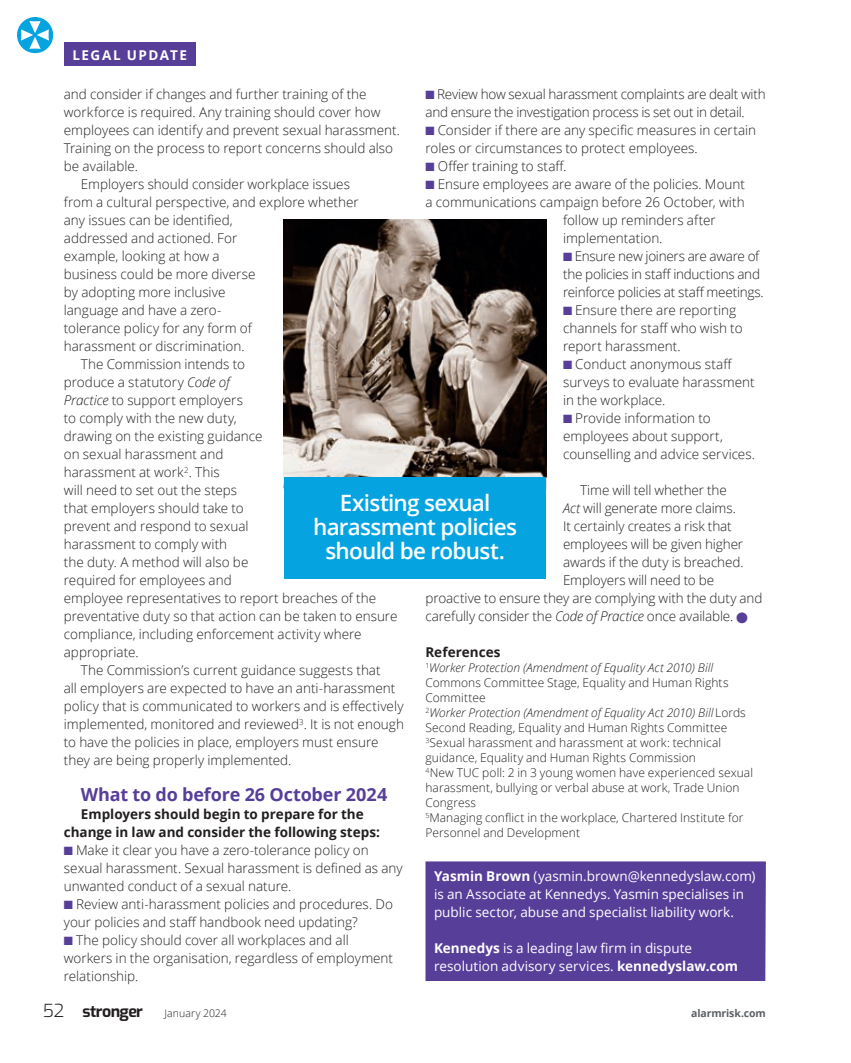
<style>
.page{position:relative;width:851px;height:1063px;background:#fff}
.page>*{position:absolute;margin:0;border:0;box-sizing:border-box;transform-origin:0 0}
.t1{font:600 22.5px/24px "Open Sans";letter-spacing:-.035em;color:#fff;text-align:center}
.t2{font:700 18px "Open Sans";letter-spacing:-.01em;color:#573e99}
.t3{font:700 15.9px "Exo";letter-spacing:-.035em;color:#231f20}
.t4{font:300 13.5px/18px "Open Sans";color:#231f20}
.t5{font:13.5px/18px "Open Sans";color:#fff}
.t6{font:300 13.5px/18px "Open Sans";letter-spacing:-.02em;color:#231f20}
.t7{font:700 13.5px/18px "Open Sans";color:#231f20;text-align:center}
.t8{font:700 13.5px "Open Sans";letter-spacing:.11em;color:#fff}
.t9{font:300 12px/15px "Open Sans";letter-spacing:.005em;color:#231f20}
.t10{font:700 10.5px "Open Sans";letter-spacing:-.01em;color:#5b6066}
.t11{font:300 10.5px "Open Sans";letter-spacing:.005em;color:#231f20}
.s1{font-style:italic}
.s2{color:#573e99}
.s3{font-weight:700}
.s4{font-weight:300;font-size:18px}
</style>
<div class="page">
<img style="left:283px;top:219px;width:263px;height:270px">
<div style="left:284px;top:477px;width:262px;height:102px;background:#05a4e0"></div>
<div style="left:425px;top:861px;width:340px;height:120px;background:#573e99"></div>
<div style="left:17px;top:17px;width:36px;height:36px;background:#05a4e0;border-radius:50%"></div>
<svg style="left:21px;top:21px;width:28px;height:28px"></svg>
<div style="left:64px;top:43px;width:132px;height:23px;background:#573e99"></div>
<p class="t8" style="left:72px;top:45px;width:116px">LEGAL UPDATE</p>
<p class="t4" style="left:64px;top:85px;width:304px">and consider if changes and further training of the</p>
<p class="t4" style="left:64px;top:103px;width:318px">workforce is required. Any training should cover how</p>
<p class="t4" style="left:64px;top:121px;width:338px">employees can identify and prevent sexual harassment.</p>
<p class="t4" style="left:64px;top:139px;width:331px">Training on the process to report concerns should also</p>
<p class="t4" style="left:64px;top:157px;width:76px">be available.</p>
<p class="t4" style="left:81px;top:175px;width:271px">Employers should consider workplace issues</p>
<p class="t4" style="left:64px;top:193px;width:296px">from a cultural perspective, and explore whether</p>
<p class="t4" style="left:64px;top:211px;width:170px">any issues can be identified,</p>
<p class="t4" style="left:64px;top:229px;width:175px">addressed and actioned. For</p>
<p class="t4" style="left:64px;top:247px;width:157px">example, looking at how a</p>
<p class="t4" style="left:64px;top:265px;width:193px">business could be more diverse</p>
<p class="t4" style="left:64px;top:283px;width:163px">by adopting more inclusive</p>
<p class="t4" style="left:64px;top:301px;width:159px">language and have a zero-</p>
<p class="t4" style="left:64px;top:319px;width:189px">tolerance policy for any form of</p>
<p class="t4" style="left:64px;top:337px;width:182px">harassment or discrimination.</p>
<p class="t4" style="left:81px;top:355px;width:166px">The Commission intends to</p>
<p class="t4" style="left:64px;top:373px;width:168px">produce a statutory <span class="s1">Code of</span></p>
<p class="t4" style="left:64px;top:391px;width:181px"><span class="s1">Practice</span> to support employers</p>
<p class="t4" style="left:64px;top:409px;width:174px">to comply with the new duty,</p>
<p class="t4" style="left:64px;top:427px;width:200px">drawing on the existing guidance</p>
<p class="t4" style="left:64px;top:445px;width:161px">on sexual harassment and</p>
<p class="t4" style="left:64px;top:463px;width:157px">harassment at work<sup>2</sup>. This</p>
<p class="t4" style="left:64px;top:481px;width:175px">will need to set out the steps</p>
<p class="t4" style="left:64px;top:499px;width:181px">that employers should take to</p>
<p class="t4" style="left:64px;top:517px;width:186px">prevent and respond to sexual</p>
<p class="t4" style="left:64px;top:535px;width:165px">harassment to comply with</p>
<p class="t4" style="left:64px;top:553px;width:186px">the duty. A method will also be</p>
<p class="t4" style="left:64px;top:571px;width:169px">required for employees and</p>
<p class="t4" style="left:64px;top:589px;width:314px">employee representatives to report breaches of the</p>
<p class="t4" style="left:64px;top:607px;width:335px">preventative duty so that action can be taken to ensure</p>
<p class="t4" style="left:64px;top:625px;width:299px">compliance, including enforcement activity where</p>
<p class="t4" style="left:64px;top:643px;width:76px">appropriate.</p>
<p class="t4" style="left:81px;top:661px;width:301px">The Commission’s current guidance suggests that</p>
<p class="t4" style="left:64px;top:679px;width:333px">all employers are expected to have an anti-harassment</p>
<p class="t4" style="left:64px;top:697px;width:341px">policy that is communicated to workers and is effectively</p>
<p class="t4" style="left:64px;top:715px;width:341px">implemented, monitored and reviewed<sup>3</sup>. It is not enough</p>
<p class="t4" style="left:64px;top:733px;width:316px">to have the policies in place, employers must ensure</p>
<p class="t4" style="left:64px;top:751px;width:229px">they are being properly implemented.</p>
<h2 class="t2" style="left:81px;top:782px;width:308px">What to do before 26 October 2024</h2>
<p class="t7" style="left:64px;top:805px;width:318px">Employers should begin to prepare for the change in law and consider the following steps:</p>
<p class="t4" style="left:64px;top:841px;width:340px"><span class="s2">■</span> Make it clear you have a zero-tolerance policy on sexual harassment. Sexual harassment is defined as any unwanted conduct of a sexual nature.</p>
<p class="t4" style="left:64px;top:895px;width:330px"><span class="s2">■</span> Review anti-harassment policies and procedures. Do your policies and staff handbook need updating?</p>
<p class="t4" style="left:64px;top:931px;width:331px"><span class="s2">■</span> The policy should cover all workplaces and all workers in the organisation, regardless of employment relationship.</p>
<p class="t6" style="left:425px;top:85px;width:342px"><span class="s2">■</span> Review how sexual harassment complaints are dealt with and ensure the investigation process is set out in detail.</p>
<p class="t4" style="left:425px;top:121px;width:332px"><span class="s2">■</span> Consider if there are any specific measures in certain roles or circumstances to protect employees.</p>
<p class="t4" style="left:425px;top:157px;width:142px"><span class="s2">■</span> Offer training to staff.</p>
<p class="t4" style="left:425px;top:175px;width:321px"><span class="s2">■</span> Ensure employees are aware of the policies. Mount</p>
<p class="t4" style="left:425px;top:193px;width:321px">a communications campaign before 26 October, with</p>
<p class="t4" style="left:563px;top:211px;width:154px">follow up reminders after</p>
<p class="t4" style="left:563px;top:229px;width:101px">implementation.</p>
<p class="t6" style="left:563px;top:247px;width:202px"><span class="s2">■</span> Ensure new joiners are aware of the policies in staff inductions and reinforce policies at staff meetings.</p>
<p class="t4" style="left:563px;top:301px;width:181px"><span class="s2">■</span> Ensure there are reporting channels for staff who wish to report harassment.</p>
<p class="t4" style="left:563px;top:355px;width:193px"><span class="s2">■</span> Conduct anonymous staff surveys to evaluate harassment in the workplace.</p>
<p class="t4" style="left:563px;top:409px;width:193px"><span class="s2">■</span> Provide information to employees about support, counselling and advice services.</p>
<p class="t4" style="left:580px;top:481px;width:148px">Time will tell whether the</p>
<p class="t4" style="left:563px;top:499px;width:174px"><span class="s1">Act</span> will generate more claims.</p>
<p class="t4" style="left:563px;top:517px;width:170px">It certainly creates a risk that</p>
<p class="t4" style="left:563px;top:535px;width:182px">employees will be given higher</p>
<p class="t4" style="left:563px;top:553px;width:182px">awards if the duty is breached.</p>
<p class="t4" style="left:563px;top:571px;width:153px">Employers will need to be</p>
<p class="t4" style="left:425px;top:589px;width:338px">proactive to ensure they are complying with the duty and</p>
<p class="t4" style="left:425px;top:607px;width:324px">carefully consider the <span class="s1">Code of Practice</span> once available. <span class="s2">●</span></p>
<p class="t7" style="left:425px;top:643px;width:76px">References</p>
<p class="t9" style="left:425px;top:660px;width:329px"><sup>1</sup><span class="s1">Worker Protection (Amendment of Equality Act 2010) Bill </span>Commons Committee Stage, Equality and Human Rights Committee<br><sup>2</sup><span class="s1">Worker Protection (Amendment of Equality Act 2010) Bill</span> Lords Second Reading, Equality and Human Rights Committee <sup>3</sup>Sexual harassment and harassment at work: technical guidance, Equality and Human Rights Commission<br><sup>4</sup>New TUC poll: 2 in 3 young women have experienced sexual harassment, bullying or verbal abuse at work, Trade Union Congress<br><sup>5</sup>Managing conflict in the workplace, Chartered Institute for Personnel and Development</p>
<h1 class="t1" style="left:313px;top:491px;width:205px">Existing sexual harassment policies should be robust.</h1>
<p class="t5" style="left:434px;top:867px;width:323px"><span class="s3">Yasmin Brown</span> (yasmin.brown@kennedyslaw.com) is an Associate at Kennedys. Yasmin specialises in public sector, abuse and specialist liability work.</p>
<p class="t5" style="left:434px;top:939px;width:305px"><span class="s3">Kennedys</span> is a leading law firm in dispute resolution advisory services. <span class="s3">kennedyslaw.com</span></p>
<p class="t3" style="left:43px;top:999px;width:102px"><span class="s4">52</span> stronger</p>
<p class="t11" style="left:164px;top:1006px;width:64px">January 2024</p>
<p class="t10" style="left:691px;top:1006px;width:76px">alarmrisk.com</p>
</div>
